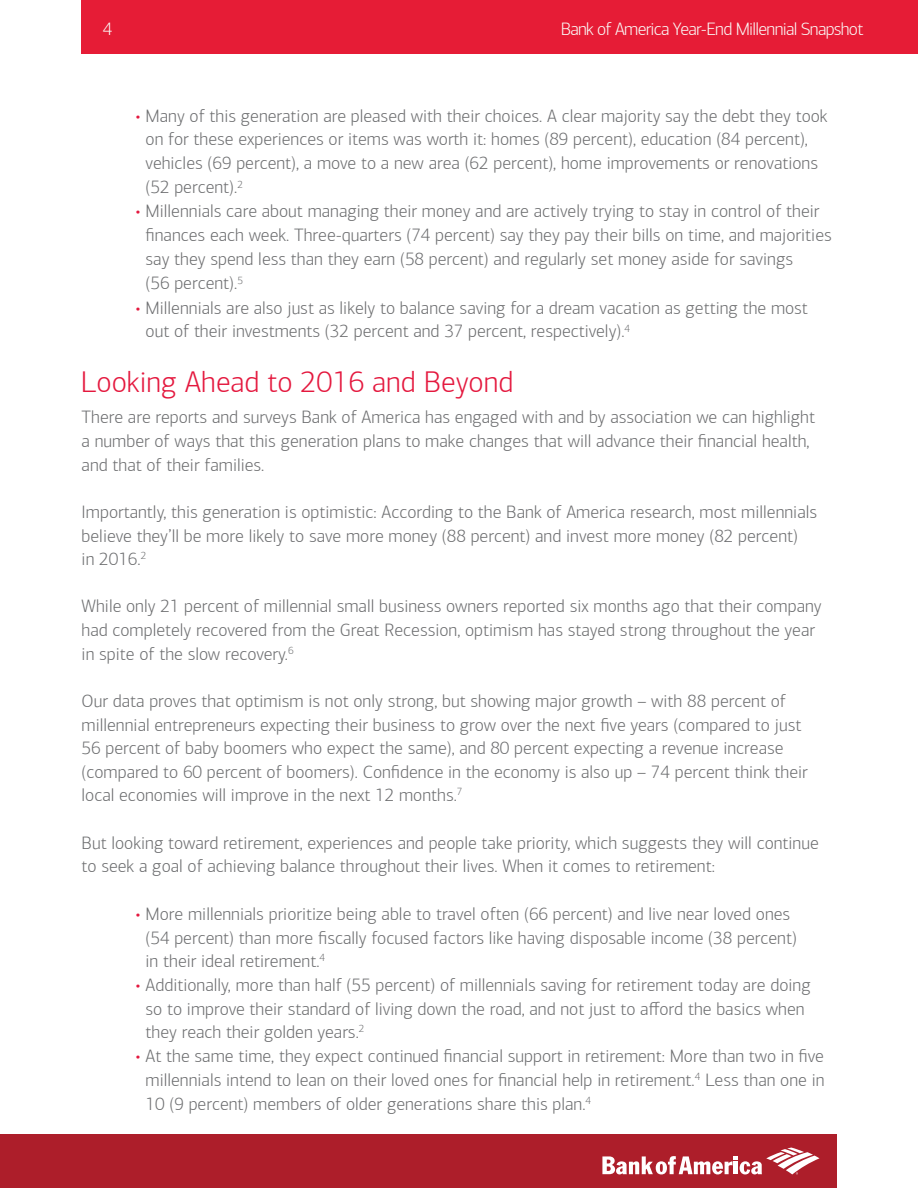
<style>
.page{position:relative;width:918px;height:1188px;background:#fff}
.page>*{position:absolute;margin:0;border:0;box-sizing:border-box;transform-origin:0 0}
.t1{font:300 30px "Connections";color:#e4183e}
.t2{font:300 18px/23.5px "Connections";color:#6d6e70}
.t3{font:300 18px "Connections";letter-spacing:-.04em;color:#faf9f6}
.s1{color:#e4183e}
</style>
<div class="page">
<div style="left:81px;top:0;width:837px;height:54px;background:#e61c36"></div>
<div style="left:0;top:1134px;width:837px;height:54px;background:#ad1e2a"></div>
<svg style="left:602px;top:1148px;width:218px;height:26px"></svg>
<p class="t3" style="left:103px;top:18px;width:11px">4</p>
<p class="t3" style="left:561px;top:18px;width:304px">Bank of America Year-End Millennial Snapshot</p>
<p class="t2" style="left:146px;top:104px;width:684px;line-height:24px;text-indent:-10px"><span class="s1">•</span> Many of this generation are pleased with their choices. A clear majority say the debt they took on for these experiences or items was worth it: homes (89 percent), education (84 percent), vehicles (69 percent), a move to a new area (62 percent), home improvements or renovations (52 percent).<sup>2</sup></p>
<p class="t2" style="left:146px;top:200px;width:688px;line-height:24px;text-indent:-10px"><span class="s1">•</span> Millennials care about managing their money and are actively trying to stay in control of their finances each week. Three-quarters (74 percent) say they pay their bills on time, and majorities say they spend less than they earn (58 percent) and regularly set money aside for savings<br>(56 percent).<sup>5</sup></p>
<p class="t2" style="left:146px;top:296px;width:664px;line-height:24px;text-indent:-10px"><span class="s1">•</span> Millennials are also just as likely to balance saving for a dream vacation as getting the most out of their investments (32 percent and 37 percent, respectively).<sup>4</sup></p>
<h1 class="t1" style="left:81px;top:365px;width:434px">Looking Ahead to 2016 and Beyond</h1>
<p class="t2" style="left:82px;top:406px;width:735px">There are reports and surveys Bank of America has engaged with and by association we can highlight a number of ways that this generation plans to make changes that will advance their financial health, and that of their families.</p>
<p class="t2" style="left:82px;top:500px;width:737px">Importantly, this generation is optimistic: According to the Bank of America research, most millennials believe they’ll be more likely to save more money (88 percent) and invest more money (82 percent)<br>in 2016.<sup>2</sup></p>
<p class="t2" style="left:82px;top:595px;width:742px">While only 21 percent of millennial small business owners reported six months ago that their company had completely recovered from the Great Recession, optimism has stayed strong throughout the year in spite of the slow recovery.<sup>6</sup></p>
<p class="t2" style="left:82px;top:689px;width:728px">Our data proves that optimism is not only strong, but showing major growth – with 88 percent of millennial entrepreneurs expecting their business to grow over the next five years (compared to just 56 percent of baby boomers who expect the same), and 80 percent expecting a revenue increase (compared to 60 percent of boomers). Confidence in the economy is also up – 74 percent think their local economies will improve in the next 12 months.<sup>7</sup></p>
<p class="t2" style="left:82px;top:831px;width:739px">But looking toward retirement, experiences and people take priority, which suggests they will continue to seek a goal of achieving balance throughout their lives. When it comes to retirement:</p>
<p class="t2" style="left:146px;top:902px;width:653px;text-indent:-10px"><span class="s1">•</span> More millennials prioritize being able to travel often (66 percent) and live near loved ones (54 percent) than more fiscally focused factors like having disposable income (38 percent) in their ideal retirement.<sup>4</sup></p>
<p class="t2" style="left:146px;top:974px;width:667px;text-indent:-10px"><span class="s1">•</span> Additionally, more than half (55 percent) of millennials saving for retirement today are doing so to improve their standard of living down the road, and not just to afford the basics when they reach their golden years.<sup>2</sup></p>
<p class="t2" style="left:146px;top:1045px;width:681px;text-align:justify;text-indent:-10px"><span class="s1">•</span> At the same time, they expect continued financial support in retirement: More than two in five millennials intend to lean on their loved ones for financial help in retirement.<sup>4</sup> Less than one in 10 (9 percent) members of older generations share this plan.<sup>4</sup></p>
</div>
